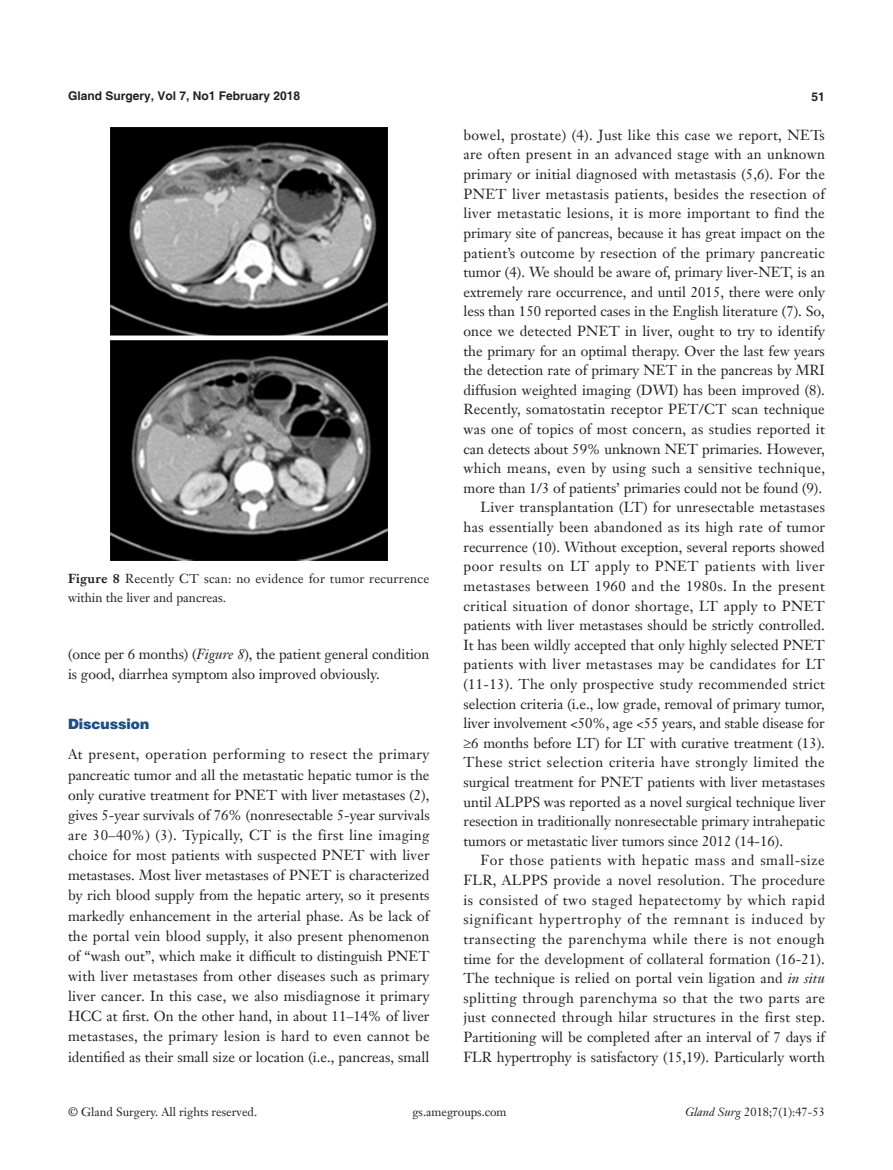
<style>
.page{position:relative;width:893px;height:1170px;background:#fff}
.page>*{position:absolute;margin:0;border:0;box-sizing:border-box;transform-origin:0 0}
.t1{font:14.25px/19.6px "Janson Text LT";color:#231f20;text-align:justify}
.一级标题-6_5{font:900 14.25px "Helvetica";color:#1c5085}
.t2{font:12.75px/19.5px "Janson Text LT";letter-spacing:.02em;color:#231f20}
.t3{font:12px "Janson Text LT";color:#231f20}
.t4{font:700 12px "Helvetica";color:#231f20}
.s1{font-weight:700}
.s2{font-style:italic}
</style>
<div class="page">
<img style="left:111px;top:128px;width:276px;height:433px">
<p class="t4" style="left:68px;top:88px;width:234px">Gland Surgery, Vol 7, No1 February 2018</p>
<p class="t4" style="left:812px;top:89px;width:15px">51</p>
<p class="t2" style="left:68px;top:568px;width:363px"><span class="s1">Figure 8</span> Recently CT scan: no evidence for tumor recurrence within the liver and pancreas.</p>
<p class="t1" style="left:68px;top:643px;width:363px;line-height:20.1px">(once per 6 months) (<span class="s2">Figure 8</span>), the patient general condition is good, diarrhea symptom also improved obviously.</p>
<p class="一级标题-6_5" style="left:68px;top:714px;width:83px">Discussion</p>
<p class="t1" style="left:68px;top:744px;width:363px;line-height:20.1px">At present, operation performing to resect the primary pancreatic tumor and all the metastatic hepatic tumor is the only curative treatment for PNET with liver metastases (2), gives 5-year survivals of 76% (nonresectable 5-year survivals are 30–40%) (3). Typically, CT is the first line imaging choice for most patients with suspected PNET with liver metastases. Most liver metastases of PNET is characterized by rich blood supply from the hepatic artery, so it presents markedly enhancement in the arterial phase. As be lack of the portal vein blood supply, it also present phenomenon of “wash out”, which make it difficult to distinguish PNET with liver metastases from other diseases such as primary liver cancer. In this case, we also misdiagnose it primary HCC at first. On the other hand, in about 11–14% of liver metastases, the primary lesion is hard to even cannot be identified as their small size or location (i.e., pancreas, small</p>
<p class="t1" style="left:463px;top:125px;width:363px">bowel, prostate) (4). Just like this case we report, NETs are often present in an advanced stage with an unknown primary or initial diagnosed with metastasis (5,6). For the PNET liver metastasis patients, besides the resection of liver metastatic lesions, it is more important to find the primary site of pancreas, because it has great impact on the patient’s outcome by resection of the primary pancreatic tumor (4). We should be aware of, primary liver-NET, is an extremely rare occurrence, and until 2015, there were only less than 150 reported cases in the English literature (7). So, once we detected PNET in liver, ought to try to identify the primary for an optimal therapy. Over the last few years the detection rate of primary NET in the pancreas by MRI diffusion weighted imaging (DWI) has been improved (8).<br>Recently, somatostatin receptor PET/CT scan technique was one of topics of most concern, as studies reported it can detects about 59% unknown NET primaries. However, which means, even by using such a sensitive technique, more than 1/3 of patients’ primaries could not be found (9).</p>
<p class="t1" style="left:463px;top:497px;width:363px;text-indent:17px">Liver transplantation (LT) for unresectable metastases has essentially been abandoned as its high rate of tumor recurrence (10). Without exception, several reports showed poor results on LT apply to PNET patients with liver metastases between 1960 and the 1980s. In the present critical situation of donor shortage, LT apply to PNET patients with liver metastases should be strictly controlled.<br>It has been wildly accepted that only highly selected PNET patients with liver metastases may be candidates for LT (11-13). The only prospective study recommended strict selection criteria (i.e., low grade, removal of primary tumor, liver involvement &lt;50%, age &lt;55 years, and stable disease for ≥6 months before LT) for LT with curative treatment (13).<br>These strict selection criteria have strongly limited the surgical treatment for PNET patients with liver metastases until ALPPS was reported as a novel surgical technique liver resection in traditionally nonresectable primary intrahepatic tumors or metastatic liver tumors since 2012 (14-16).</p>
<p class="t1" style="left:463px;top:850px;width:363px;text-indent:17px">For those patients with hepatic mass and small-size FLR, ALPPS provide a novel resolution. The procedure is consisted of two staged hepatectomy by which rapid significant hypertrophy of the remnant is induced by transecting the parenchyma while there is not enough time for the development of collateral formation (16-21).<br>The technique is relied on portal vein ligation and <span class="s2">in situ </span>splitting through parenchyma so that the two parts are just connected through hilar structures in the first step.<br>Partitioning will be completed after an interval of 7 days if FLR hypertrophy is satisfactory (15,19). Particularly worth</p>
<p class="t3" style="left:68px;top:1104px;width:191px">© Gland Surgery. All rights reserved.</p>
<p class="t3" style="left:412px;top:1104px;width:96px">gs.amegroups.com</p>
<p class="t3" style="left:685px;top:1104px;width:141px"><span class="s2">Gland Surg</span> 2018;7(1):47-53</p>
</div>
